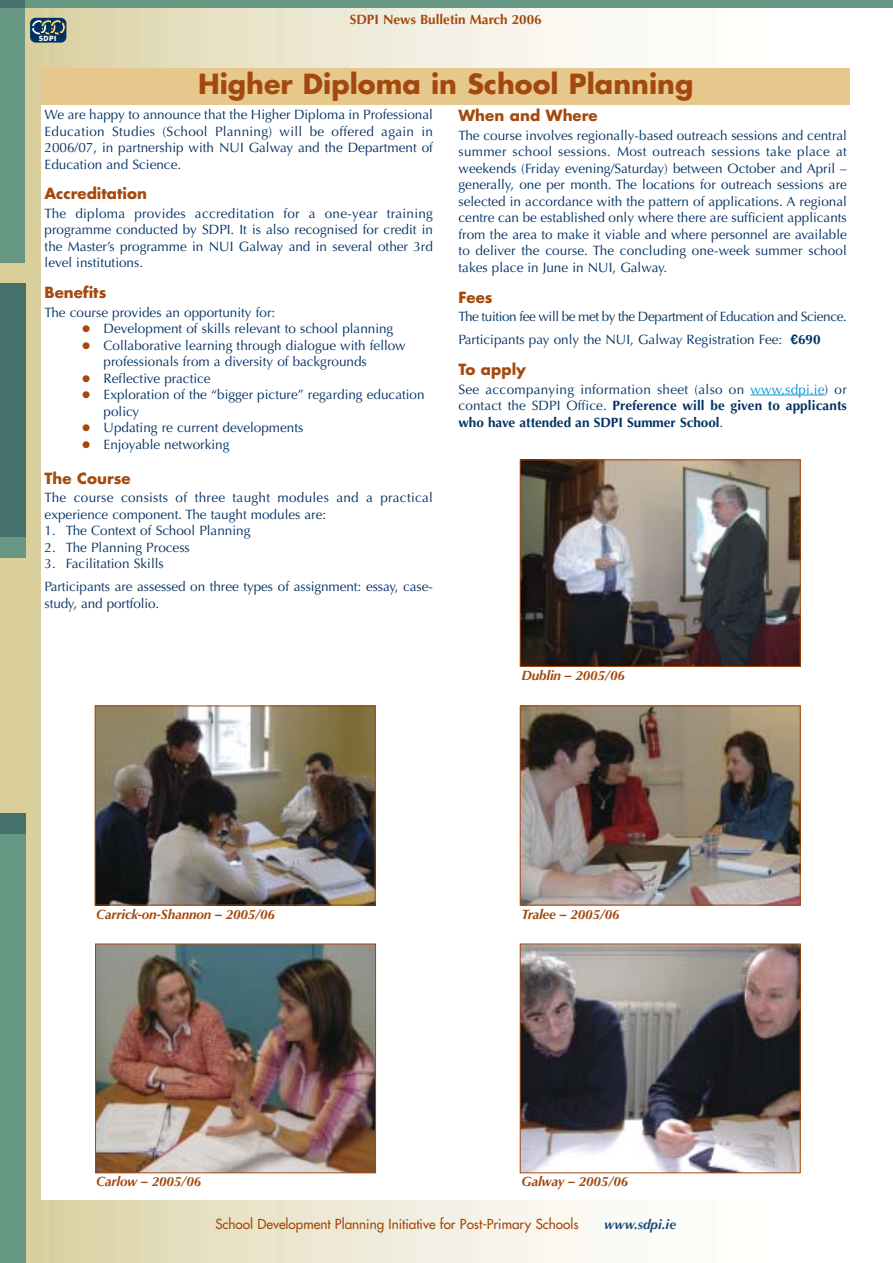
<style>
.page{position:relative;width:893px;height:1263px;background:#fff}
.page>*{position:absolute;margin:0;border:0;box-sizing:border-box;transform-origin:0 0}
.t1{font:700 27px "Futura";color:#a4490d}
.t2{font:700 15px "Futura";color:#a4490d}
.t3{font:13.5px/16.5px "Optima";color:#003163;text-align:justify}
.t4{font:700 13.5px/16.5px "Optima";color:#003163;text-align:justify}
.t5{font:13.5px/23px "Optima";letter-spacing:-.03em;color:#003163}
.t6{font:13.5px/16.5px "Optima";letter-spacing:.02em;color:#003163}
.t7{font:italic 700 13.5px "Optima";letter-spacing:-.01em;color:#a4490d}
.t8{font:13.5px "Futura";color:#a4490d}
.t9{font:700 13.5px "Optima";color:#a4490d}
.t10{font:italic 700 13.5px "Optima";color:#1b4c7a}
.t11{font:700 6.9px "Futura";color:#fff}
.s1{font-family:"Euro Font"}
.s2{font-weight:700}
.s3{font-weight:400}
.s4{font-weight:400;color:#0093d5}
</style>
<div class="page">
<img style="left:0;top:0;width:892px;height:1263px">
<p class="t11" style="left:39px;top:36px;width:19px">SDPI</p>
<p class="t9" style="left:349px;top:14px;width:194px">SDPI News Bulletin March 2006</p>
<h1 class="t1" style="left:198px;top:72px;width:497px">Higher Diploma in School Planning</h1>
<p class="t3" style="left:45px;top:108px;width:390px">We are happy to announce that the Higher Diploma in Professional Education Studies (School Planning) will be offered again in 2006/07, in partnership with NUI Galway and the Department of Education and Science.</p>
<p class="t2" style="left:45px;top:187px;width:104px">Accreditation</p>
<p class="t3" style="left:45px;top:206px;width:390px">The diploma provides accreditation for a one-year training programme conducted by SDPI. It is also recognised for credit in the Master’s programme in NUI Galway and in several other 3rd level institutions.</p>
<p class="t2" style="left:45px;top:286px;width:63px">Benefits</p>
<p class="t3" style="left:45px;top:305px;width:232px">The course provides an opportunity for:</p>
<p class="t3" style="left:82px;top:322px;width:312px"><sup>●</sup> Development of skills relevant to school planning</p>
<p class="t3" style="left:104px;top:338px;width:303px;text-indent:-21px"><sup>●</sup> Collaborative learning through dialogue with fellow professionals from a diversity of backgrounds</p>
<p class="t3" style="left:82px;top:371px;width:130px"><sup>●</sup> Reflective practice</p>
<p class="t3" style="left:104px;top:388px;width:322px;text-indent:-21px"><sup>●</sup> Exploration of the “bigger picture” regarding education policy</p>
<p class="t3" style="left:82px;top:421px;width:222px"><sup>●</sup> Updating re current developments</p>
<p class="t3" style="left:82px;top:437px;width:149px"><sup>●</sup> Enjoyable networking</p>
<p class="t2" style="left:45px;top:471px;width:88px">The Course</p>
<p class="t6" style="left:45px;top:491px;width:390px">The course consists of three taught modules and a practical experience component. The taught modules are:</p>
<p class="t3" style="left:45px;top:524px;width:207px">1. The Context of School Planning</p>
<p class="t3" style="left:45px;top:540px;width:147px">2. The Planning Process</p>
<p class="t3" style="left:45px;top:554px;width:390px;line-height:23px">3. Facilitation Skills<br>Participants are assessed on three types of assignment: essay, case-</p>
<p class="t3" style="left:45px;top:596px;width:116px">study, and portfolio.</p>
<p class="t2" style="left:458px;top:109px;width:141px">When and Where</p>
<p class="t3" style="left:458px;top:128px;width:390px">The course involves regionally-based outreach sessions and central summer school sessions. Most outreach sessions take place at weekends (Friday evening/Saturday) between October and April – generally, one per month. The locations for outreach sessions are selected in accordance with the pattern of applications. A regional centre can be established only where there are sufficient applicants from the area to make it viable and where personnel are available to deliver the course. The concluding one-week summer school takes place in June in NUI, Galway.</p>
<p class="t2" style="left:458px;top:290px;width:36px">Fees</p>
<p class="t5" style="left:458px;top:307px;width:390px">The tuition fee will be met by the Department of Education and Science.<br>Participants pay only the NUI, Galway Registration Fee: <span class="s1">g</span><span class="s2">690</span></p>
<p class="t2" style="left:458px;top:363px;width:69px">To apply</p>
<p class="t4" style="left:458px;top:382px;width:390px"><span class="s3">See accompanying information sheet (also on</span> <span class="s4">www.sdpi.ie</span><span class="s3">) or contact the SDPI Office.</span> Preference will be given to applicants who have attended an SDPI Summer School<span class="s3">.</span></p>
<p class="t7" style="left:521px;top:670px;width:105px">Dublin – 2005/06</p>
<p class="t7" style="left:96px;top:909px;width:180px">Carrick-on-Shannon – 2005/06</p>
<p class="t7" style="left:521px;top:909px;width:100px">Tralee – 2005/06</p>
<p class="t7" style="left:96px;top:1176px;width:106px">Carlow – 2005/06</p>
<p class="t7" style="left:521px;top:1176px;width:108px">Galway – 2005/06</p>
<p class="t8" style="left:215px;top:1218px;width:365px">School Development Planning Initiative for Post-Primary Schools</p>
<p class="t10" style="left:604px;top:1219px;width:73px">www.sdpi.ie</p>
</div>
